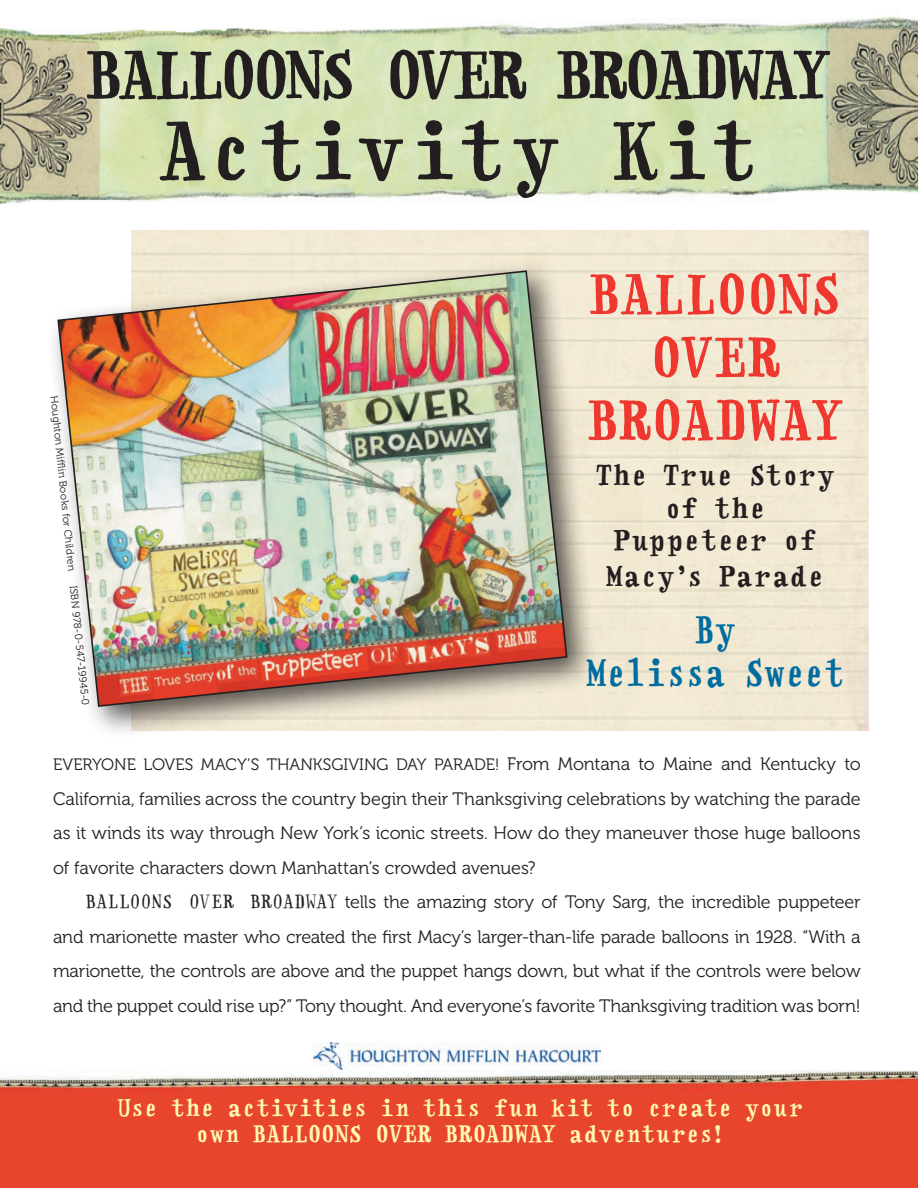
<style>
.page{position:relative;width:918px;height:1188px;background:#fff}
.page>*{position:absolute;margin:0;border:0;box-sizing:border-box;transform-origin:0 0}
.instruction_para{font:700 76.5px "Handwriter";letter-spacing:.06em;color:#231f20}
.instruction_para-2{font:700 63px "Handwriter";letter-spacing:-.065em;color:#231f20}
.instruction_para-3{font:700 52.5px/63px "Handwriter";letter-spacing:.005em;color:#ee372f;text-align:center}
.instruction_para-4{font:700 36px/43.2px "Handwriter";letter-spacing:.02em;color:#006ca0;text-align:center;scale:.9 1}
.instruction_para-5{font:700 27px/32.4px "Handwriter";letter-spacing:.04em;color:#231f20;text-align:center}
.text_opener{font:700 22.5px/25.5px "Handwriter";letter-spacing:.025em;color:#fff8b0;text-align:center}
.text_opener-2{font:18px/34.5px "Museo 300";letter-spacing:-.015em;color:#231f20;text-align:justify}
.text_opener-3{font:16.5px "Museo 300";letter-spacing:-.005em;color:#231f20}
.instruction_para-6{font:10.5px "Museo 300";color:#231f20}
.s1{font-size:18px}
.s2{font-family:"Handwriter"}
</style>
<div class="page">
<img style="left:0;top:16px;width:918px;height:188px">
<div style="left:44px;top:257px;width:554px;height:480px;background:#231f20;opacity:.75"></div>
<img style="left:56px;top:269px;width:512px;height:439px">
<img style="left:0;top:1070px;width:918px;height:118px">
<img style="left:313px;top:1043px;width:288px;height:26px">
<p class="instruction_para-2" style="left:85px;top:39px;width:747px">BALLOONS OVER BROADWAY</p>
<p class="instruction_para" style="left:159px;top:107px;width:599px">Activity Kit</p>
<p class="instruction_para-6" style="left:60px;top:395px;width:178px;rotate:84deg">Houghton Miffl in Books for Children</p>
<p class="instruction_para-6" style="left:79px;top:585px;width:122px;rotate:84deg">ISBN 978-0-547-19945-0</p>
<p class="instruction_para-3" style="left:587px;top:264px;width:257px">BALLOONS<br>OVER<br>BROADWAY</p>
<p class="instruction_para-5" style="left:596px;top:460px;width:240px">The True Story of the<br>Puppeteer of</p>
<p class="instruction_para-5" style="left:606px;top:561px;width:219px">Macy’s Parade</p>
<p class="instruction_para-4" style="left:586px;top:609px;width:288px">By<br>Melissa Sweet</p>
<p class="text_opener-3" style="left:53px;top:756px;width:809px">EVERYONE LOVES MACY’S THANKSGIVING DAY PARADE! <span class="s1">From Montana to Maine and Kentucky to</span></p>
<p class="text_opener-2" style="left:53px;top:782px;width:809px">California, families across the country begin their Thanksgiving celebrations by watching the parade as it winds its way through New York’s iconic streets. How do they maneuver those huge balloons of favorite characters down Manhattan’s crowded avenues?</p>
<p class="text_opener-2" style="left:53px;top:885px;width:809px;text-indent:32px"><span class="s2">BALLOONS OVER BROADWAY</span> tells the amazing story of Tony Sarg, the incredible puppeteer and marionette master who created the first Macy’s larger-than-life parade balloons in 1928. “With a marionette, the controls are above and the puppet hangs down, but what if the controls were below and the puppet could rise up?” Tony thought. And everyone’s favorite Thanksgiving tradition was born!</p>
<p class="text_opener" style="left:117px;top:1096px;width:687px">Use the activities in this fun kit to create your own BALLOONS OVER BROADWAY adventures!</p>
</div>
